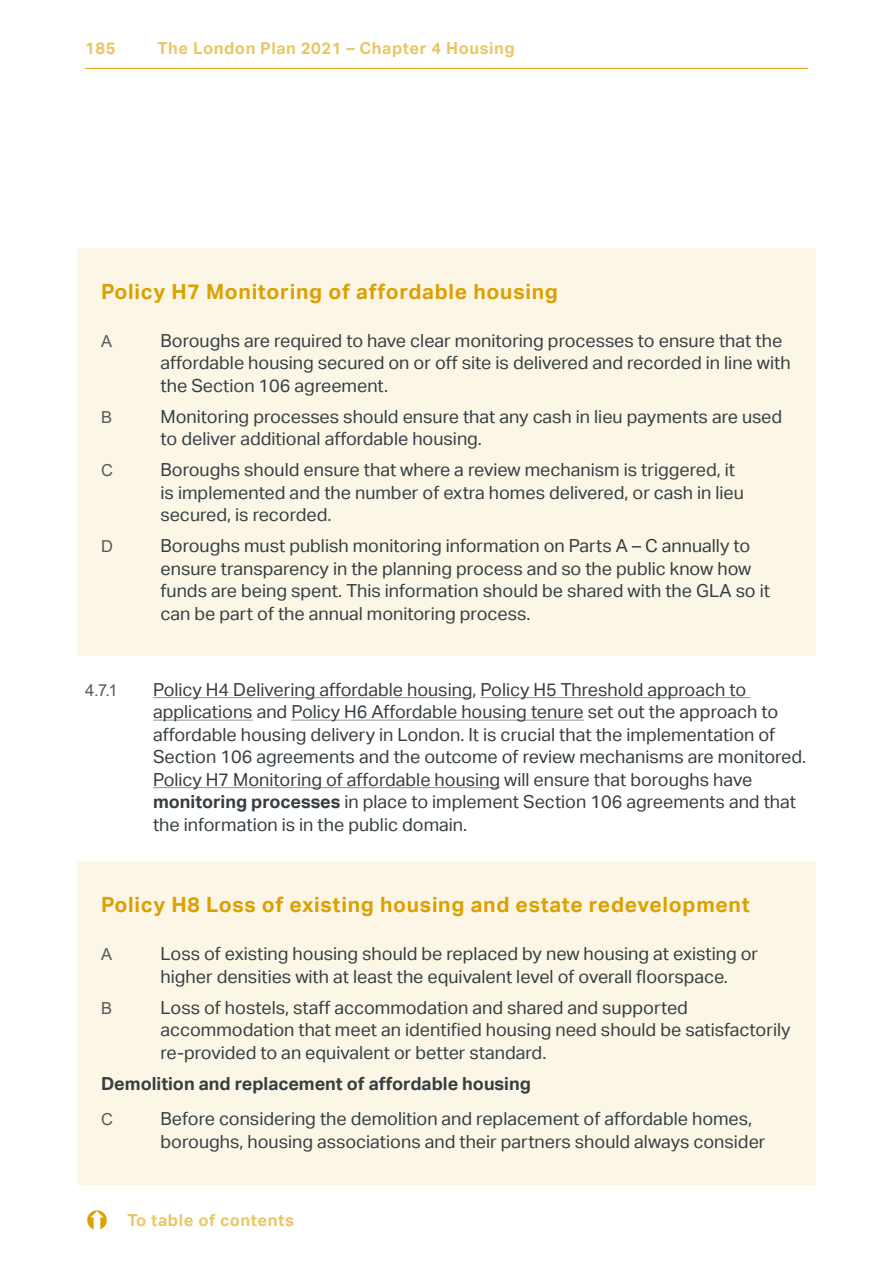
<style>
.page{position:relative;width:893px;height:1263px;background:#fff}
.page>*{position:absolute;margin:0;border:0;box-sizing:border-box;transform-origin:0 0}
.t1{font:700 21px "Aktiv Grotesk";letter-spacing:.035em;color:#dca000}
.t2{font:18px/22.5px "Aktiv Grotesk";color:#363e43}
.t3{font:700 18px "Aktiv Grotesk";color:#363e43}
.t4{font:700 16.5px "Aktiv Grotesk";letter-spacing:.035em;color:#eac666}
.t5{font:16.5px "Arial";color:#58595b}
.s1{font-weight:700}
</style>
<div class="page">
<div style="left:85px;top:255px;width:723px;height:394px;background:#fbf6e6"></div>
<div style="left:78px;top:248px;width:737px;height:408px;border:15px solid #fbf6e6"></div>
<hr style="left:153px;top:697px;width:319px;height:1px;background:#8d9599">
<hr style="left:481px;top:697px;width:269px;height:1px;background:#8d9599">
<hr style="left:153px;top:720px;width:100px;height:1px;background:#8d9599">
<hr style="left:291px;top:720px;width:293px;height:1px;background:#8d9599">
<hr style="left:153px;top:787px;width:347px;height:1px;background:#8d9599">
<div style="left:85px;top:869px;width:723px;height:309px;background:#fbf6e6"></div>
<div style="left:78px;top:861px;width:737px;height:324px;border:15px solid #fbf6e6"></div>
<hr style="left:85px;top:68px;width:723px;height:1px;background:#dca000">
<p class="t4" style="left:85px;top:39px;width:32px">185</p>
<p class="t4" style="left:157px;top:39px;width:359px">The London Plan 2021 – Chapter 4 Housing</p>
<p class="t1" style="left:101px;top:279px;width:458px">Policy H7 Monitoring of affordable housing</p>
<p class="t5" style="left:101px;top:330px;width:13px">A</p>
<p class="t2" style="left:161px;top:329px;width:632px">Boroughs are required to have clear monitoring processes to ensure that the affordable housing secured on or off site is delivered and recorded in line with the Section 106 agreement.</p>
<p class="t5" style="left:101px;top:406px;width:13px">B</p>
<p class="t2" style="left:161px;top:405px;width:623px">Monitoring processes should ensure that any cash in lieu payments are used to deliver additional affordable housing.</p>
<p class="t5" style="left:101px;top:459px;width:13px">C</p>
<p class="t2" style="left:161px;top:459px;width:585px">Boroughs should ensure that where a review mechanism is triggered, it is implemented and the number of extra homes delivered, or cash in lieu secured, is recorded.</p>
<p class="t5" style="left:101px;top:535px;width:13px">D</p>
<p class="t2" style="left:161px;top:535px;width:611px">Boroughs must publish monitoring information on Parts A – C annually to ensure transparency in the planning process and so the public know how funds are being spent. This information should be shared with the GLA so it can be part of the annual monitoring process.</p>
<p class="t5" style="left:85px;top:679px;width:34px">4.7.1</p>
<p class="t2" style="left:153px;top:678px;width:655px">Policy H4 Delivering affordable housing, Policy H5 Threshold approach to applications and Policy H6 Affordable housing tenure set out the approach to affordable housing delivery in London. It is crucial that the implementation of Section 106 agreements and the outcome of review mechanisms are monitored.<br>Policy H7 Monitoring of affordable housing will ensure that boroughs have <span class="s1">monitoring processes</span> in place to implement Section 106 agreements and that the information is in the public domain.</p>
<p class="t1" style="left:101px;top:893px;width:650px">Policy H8 Loss of existing housing and estate redevelopment</p>
<p class="t5" style="left:101px;top:943px;width:13px">A</p>
<p class="t2" style="left:161px;top:943px;width:599px">Loss of existing housing should be replaced by new housing at existing or higher densities with at least the equivalent level of overall floorspace.</p>
<p class="t5" style="left:101px;top:997px;width:13px">B</p>
<p class="t2" style="left:161px;top:996px;width:631px">Loss of hostels, staff accommodation and shared and supported accommodation that meet an identified housing need should be satisfactorily re-provided to an equivalent or better standard.</p>
<p class="t3" style="left:101px;top:1073px;width:431px">Demolition and replacement of affordable housing</p>
<p class="t5" style="left:101px;top:1108px;width:13px">C</p>
<p class="t2" style="left:161px;top:1108px;width:606px">Before considering the demolition and replacement of affordable homes, boroughs, housing associations and their partners should always consider</p>
<p class="t4" style="left:128px;top:1211px;width:168px">To table of contents</p>
</div>
